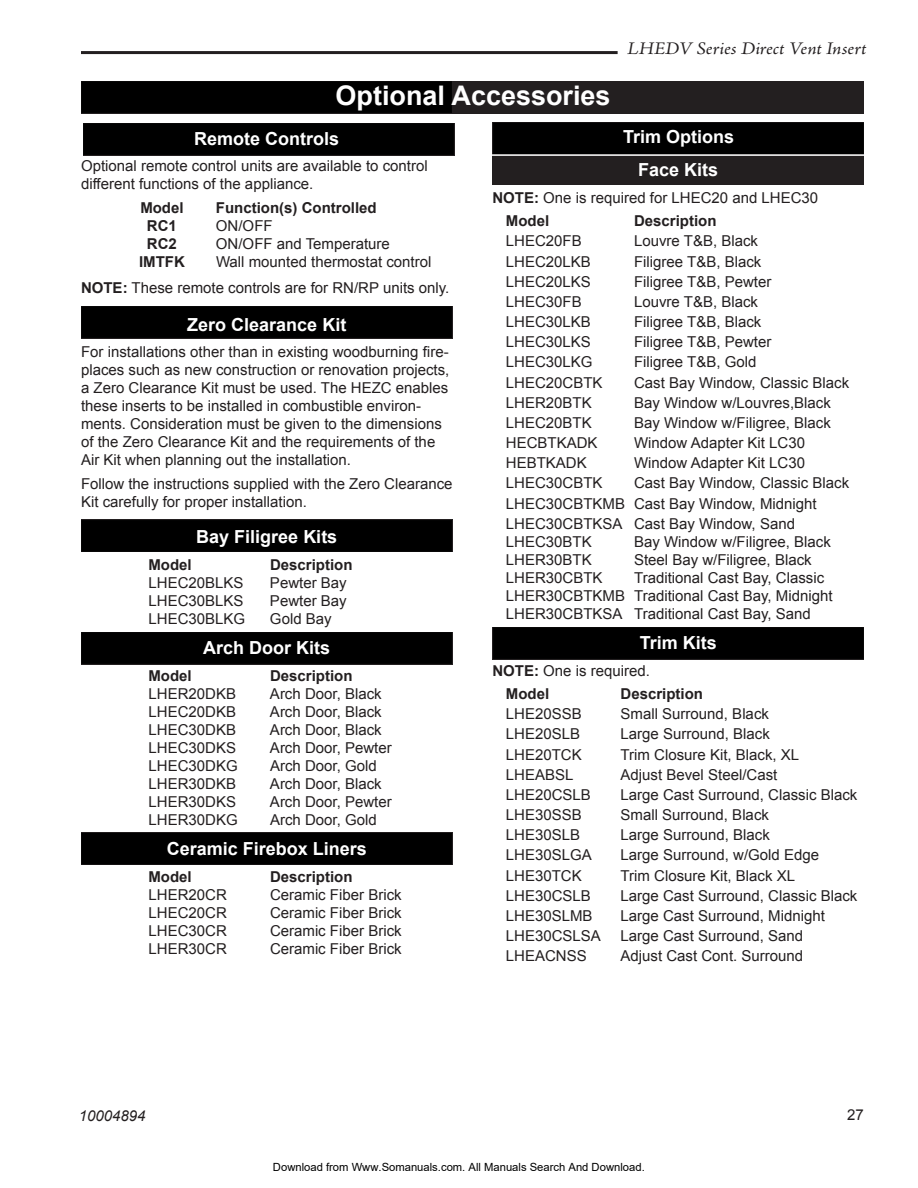
<style>
.page{position:relative;width:918px;height:1188px;background:#fff}
.page>*{position:absolute;margin:0;border:0;box-sizing:border-box;transform-origin:0 0}
.t1{font:700 27px "Arial";color:#fff}
.t2{font:700 18px "Arial";color:#fff}
.t3{font:italic 18px "Adobe Jenson Pro";color:#231f20;scale:1.07 1}
.t4{font:15px/18px "Arial";color:#231f20}
.t5{font:700 15px "Arial";color:#231f20}
.t6{font:italic 15px "Arial";color:#231f20}
.t7{font:11.25px "Arial";color:#000}
.s1{font-weight:700}
</style>
<div class="page">
<hr style="left:81px;top:51px;width:537px;height:3px;background:#231f20">
<div style="left:493px;top:627px;width:371px;height:32px;background:#000"></div>
<div style="left:493px;top:122px;width:371px;height:62px;background:#231f20"></div>
<div style="left:493px;top:123px;width:371px;height:31px;background:#000"></div>
<div style="left:81px;top:832px;width:371px;height:33px;background:#1c1819"></div>
<div style="left:81px;top:833px;width:371px;height:31px;background:#000"></div>
<div style="left:81px;top:632px;width:371px;height:32px;background:#000"></div>
<div style="left:81px;top:520px;width:371px;height:32px;background:#000"></div>
<div style="left:81px;top:306px;width:371px;height:32px;background:#000"></div>
<div style="left:83px;top:123px;width:371px;height:32px;background:#000"></div>
<div style="left:81px;top:81px;width:783px;height:32px;background:#231f20"></div>
<div style="left:81px;top:81px;width:371px;height:32px;background:#000"></div>
<hr style="left:489px;top:154px;width:381px;height:2px;background:#fff">
<p class="t3" style="left:627px;top:38px;width:225px">LHEDV Series Direct Vent Insert</p>
<h1 class="t1" style="left:336px;top:81px;width:277px">Optional Accessories</h1>
<p class="t2" style="left:194px;top:128px;width:147px">Remote Controls</p>
<p class="t4" style="left:81px;top:157px;width:348px">Optional remote control units are available to control different functions of the appliance.</p>
<p class="t5" style="left:140px;top:199px;width:45px">Model</p>
<p class="t5" style="left:216px;top:199px;width:162px">Function(s) Controlled</p>
<p class="t5" style="left:147px;top:217px;width:31px">RC1</p>
<p class="t4" style="left:216px;top:216px;width:58px">ON/OFF</p>
<p class="t5" style="left:147px;top:235px;width:31px">RC2</p>
<p class="t4" style="left:216px;top:234px;width:175px">ON/OFF and Temperature</p>
<p class="t5" style="left:139px;top:253px;width:47px">IMTFK</p>
<p class="t2" style="left:623px;top:127px;width:113px">Trim Options</p>
<p class="t2" style="left:638px;top:160px;width:82px">Face Kits</p>
<p class="t4" style="left:506px;top:186px;width:314px;line-height:23.4px;text-indent:-13px"><span class="s1">NOTE:</span> One is required for LHEC20 and LHEC30<br><span class="s1">Model</span></p>
<p class="t5" style="left:634px;top:212px;width:84px">Description</p>
<p class="t4" style="left:506px;top:232px;width:77px">LHEC20FB</p>
<p class="t4" style="left:634px;top:232px;width:125px">Louvre T&amp;B, Black</p>
<p class="t4" style="left:506px;top:252px;width:87px">LHEC20LKB</p>
<p class="t4" style="left:634px;top:252px;width:129px">Filigree T&amp;B, Black</p>
<p class="t4" style="left:506px;top:272px;width:87px">LHEC20LKS</p>
<p class="t4" style="left:634px;top:272px;width:139px">Filigree T&amp;B, Pewter</p>
<p class="t4" style="left:506px;top:293px;width:77px">LHEC30FB</p>
<p class="t4" style="left:634px;top:293px;width:125px">Louvre T&amp;B, Black</p>
<p class="t4" style="left:506px;top:313px;width:87px">LHEC30LKB</p>
<p class="t4" style="left:634px;top:313px;width:129px">Filigree T&amp;B, Black</p>
<p class="t4" style="left:506px;top:333px;width:87px">LHEC30LKS</p>
<p class="t4" style="left:634px;top:333px;width:139px">Filigree T&amp;B, Pewter</p>
<p class="t4" style="left:506px;top:353px;width:88px">LHEC30LKG</p>
<p class="t4" style="left:634px;top:353px;width:124px">Filigree T&amp;B, Gold</p>
<p class="t4" style="left:506px;top:373px;width:98px">LHEC20CBTK</p>
<p class="t4" style="left:634px;top:373px;width:217px">Cast Bay Window, Classic Black</p>
<p class="t4" style="left:506px;top:393px;width:87px">LHER20BTK</p>
<p class="t4" style="left:634px;top:393px;width:198px">Bay Window w/Louvres,Black</p>
<p class="t4" style="left:506px;top:414px;width:87px">LHEC20BTK</p>
<p class="t4" style="left:634px;top:414px;width:198px">Bay Window w/Filigree, Black</p>
<p class="t4" style="left:506px;top:434px;width:93px">HECBTKADK</p>
<p class="t4" style="left:634px;top:434px;width:172px">Window Adapter Kit LC30</p>
<p class="t4" style="left:506px;top:454px;width:82px">HEBTKADK</p>
<p class="t4" style="left:634px;top:454px;width:172px">Window Adapter Kit LC30</p>
<p class="t4" style="left:506px;top:474px;width:98px">LHEC30CBTK</p>
<p class="t4" style="left:81px;top:248px;width:370px;line-height:26.7px;text-indent:135px">Wall mounted thermostat control<br><span class="s1">NOTE:</span> These remote controls are for RN/RP units only.</p>
<p class="t2" style="left:187px;top:314px;width:161px">Zero Clearance Kit</p>
<p class="t4" style="left:81px;top:343px;width:370px">For installations other than in existing woodburning fire&shy;places such as new construction or renovation projects, a Zero Clearance Kit must be used. The HEZC enables these inserts to be installed in combustible environ&shy;ments. Consideration must be given to the dimensions of the Zero Clearance Kit and the requirements of the Air Kit when planning out the installation.</p>
<p class="t4" style="left:81px;top:474px;width:373px">Follow the instructions supplied with the Zero Clearance<br>Kit carefully for proper installation.</p>
<p class="t2" style="left:196px;top:527px;width:143px">Bay Filigree Kits</p>
<p class="t5" style="left:148px;top:556px;width:45px">Model</p>
<p class="t5" style="left:270px;top:556px;width:84px">Description</p>
<p class="t4" style="left:148px;top:574px;width:97px">LHEC20BLKS</p>
<p class="t4" style="left:270px;top:574px;width:78px">Pewter Bay</p>
<p class="t4" style="left:148px;top:592px;width:97px">LHEC30BLKS</p>
<p class="t4" style="left:270px;top:592px;width:78px">Pewter Bay</p>
<p class="t4" style="left:148px;top:610px;width:98px">LHEC30BLKG</p>
<p class="t4" style="left:270px;top:610px;width:63px">Gold Bay</p>
<p class="t2" style="left:203px;top:638px;width:129px">Arch Door Kits</p>
<p class="t5" style="left:148px;top:667px;width:45px">Model</p>
<p class="t5" style="left:270px;top:667px;width:84px">Description</p>
<p class="t4" style="left:148px;top:684px;width:89px">LHER20DKB</p>
<p class="t4" style="left:270px;top:684px;width:113px">Arch Door, Black</p>
<p class="t4" style="left:148px;top:702px;width:89px">LHEC20DKB</p>
<p class="t4" style="left:270px;top:702px;width:113px">Arch Door, Black</p>
<p class="t4" style="left:148px;top:720px;width:89px">LHEC30DKB</p>
<p class="t4" style="left:270px;top:720px;width:113px">Arch Door, Black</p>
<p class="t4" style="left:148px;top:738px;width:89px">LHEC30DKS</p>
<p class="t4" style="left:270px;top:738px;width:123px">Arch Door, Pewter</p>
<p class="t4" style="left:148px;top:756px;width:91px">LHEC30DKG</p>
<p class="t4" style="left:270px;top:756px;width:108px">Arch Door, Gold</p>
<p class="t4" style="left:148px;top:774px;width:89px">LHER30DKB</p>
<p class="t4" style="left:270px;top:774px;width:113px">Arch Door, Black</p>
<p class="t4" style="left:148px;top:792px;width:89px">LHER30DKS</p>
<p class="t4" style="left:270px;top:792px;width:123px">Arch Door, Pewter</p>
<p class="t4" style="left:148px;top:810px;width:91px">LHER30DKG</p>
<p class="t4" style="left:270px;top:810px;width:108px">Arch Door, Gold</p>
<p class="t2" style="left:167px;top:838px;width:202px">Ceramic Firebox Liners</p>
<p class="t5" style="left:148px;top:868px;width:45px">Model</p>
<p class="t5" style="left:270px;top:868px;width:84px">Description</p>
<p class="t4" style="left:148px;top:885px;width:80px">LHER20CR</p>
<p class="t4" style="left:270px;top:885px;width:133px">Ceramic Fiber Brick</p>
<p class="t4" style="left:148px;top:903px;width:80px">LHEC20CR</p>
<p class="t4" style="left:270px;top:903px;width:133px">Ceramic Fiber Brick</p>
<p class="t4" style="left:148px;top:921px;width:80px">LHEC30CR</p>
<p class="t4" style="left:270px;top:921px;width:133px">Ceramic Fiber Brick</p>
<p class="t4" style="left:148px;top:939px;width:80px">LHER30CR</p>
<p class="t4" style="left:270px;top:939px;width:133px">Ceramic Fiber Brick</p>
<p class="t4" style="left:506px;top:473px;width:345px;line-height:20.1px;text-indent:128px">Cast Bay Window, Classic Black<br>LHEC30CBTKMB Cast Bay Window, Midnight<br>LHEC30CBTKSA Cast Bay Window, Sand</p>
<p class="t4" style="left:506px;top:533px;width:87px">LHEC30BTK</p>
<p class="t4" style="left:634px;top:533px;width:198px">Bay Window w/Filigree, Black</p>
<p class="t4" style="left:506px;top:551px;width:87px">LHER30BTK</p>
<p class="t4" style="left:634px;top:551px;width:179px">Steel Bay w/Filigree, Black</p>
<p class="t4" style="left:506px;top:569px;width:98px">LHER30CBTK</p>
<p class="t4" style="left:506px;top:569px;width:328px;text-indent:128px">Traditional Cast Bay, Classic<br>LHER30CBTKMB Traditional Cast Bay, Midnight<br>LHER30CBTKSA Traditional Cast Bay, Sand</p>
<p class="t2" style="left:640px;top:633px;width:79px">Trim Kits</p>
<p class="t4" style="left:506px;top:659px;width:146px;line-height:23.4px;text-indent:-13px"><span class="s1">NOTE:</span> One is required.<br><span class="s1">Model</span></p>
<p class="t5" style="left:621px;top:685px;width:84px">Description</p>
<p class="t4" style="left:506px;top:705px;width:77px">LHE20SSB</p>
<p class="t4" style="left:621px;top:705px;width:150px">Small Surround, Black</p>
<p class="t4" style="left:506px;top:725px;width:76px">LHE20SLB</p>
<p class="t4" style="left:621px;top:725px;width:151px">Large Surround, Black</p>
<p class="t4" style="left:506px;top:745px;width:77px">LHE20TCK</p>
<p class="t4" style="left:621px;top:745px;width:180px">Trim Closure Kit, Black, XL</p>
<p class="t4" style="left:506px;top:765px;width:69px">LHEABSL</p>
<p class="t4" style="left:621px;top:765px;width:158px">Adjust Bevel Steel/Cast</p>
<p class="t4" style="left:506px;top:786px;width:87px">LHE20CSLB</p>
<p class="t4" style="left:621px;top:786px;width:238px">Large Cast Surround, Classic Black</p>
<p class="t4" style="left:506px;top:806px;width:77px">LHE30SSB</p>
<p class="t4" style="left:621px;top:806px;width:150px">Small Surround, Black</p>
<p class="t4" style="left:506px;top:826px;width:76px">LHE30SLB</p>
<p class="t4" style="left:621px;top:826px;width:151px">Large Surround, Black</p>
<p class="t4" style="left:506px;top:846px;width:87px">LHE30SLGA</p>
<p class="t4" style="left:621px;top:846px;width:200px">Large Surround, w/Gold Edge</p>
<p class="t4" style="left:506px;top:866px;width:77px">LHE30TCK</p>
<p class="t4" style="left:621px;top:866px;width:176px">Trim Closure Kit, Black XL</p>
<p class="t4" style="left:506px;top:887px;width:87px">LHE30CSLB</p>
<p class="t4" style="left:621px;top:887px;width:238px">Large Cast Surround, Classic Black</p>
<p class="t4" style="left:506px;top:907px;width:88px">LHE30SLMB</p>
<p class="t4" style="left:621px;top:907px;width:206px">Large Cast Surround, Midnight</p>
<p class="t4" style="left:506px;top:927px;width:97px">LHE30CSLSA</p>
<p class="t4" style="left:621px;top:927px;width:184px">Large Cast Surround, Sand</p>
<p class="t4" style="left:506px;top:947px;width:82px">LHEACNSS</p>
<p class="t4" style="left:621px;top:947px;width:184px">Adjust Cast Cont. Surround</p>
<p class="t6" style="left:79px;top:1107px;width:68px">10004894</p>
<p class="t4" style="left:847px;top:1106px;width:18px">27</p>
<p class="t7" style="left:273px;top:1160px;width:373px">Download from Www.Somanuals.com. All Manuals Search And Download.</p>
</div>
